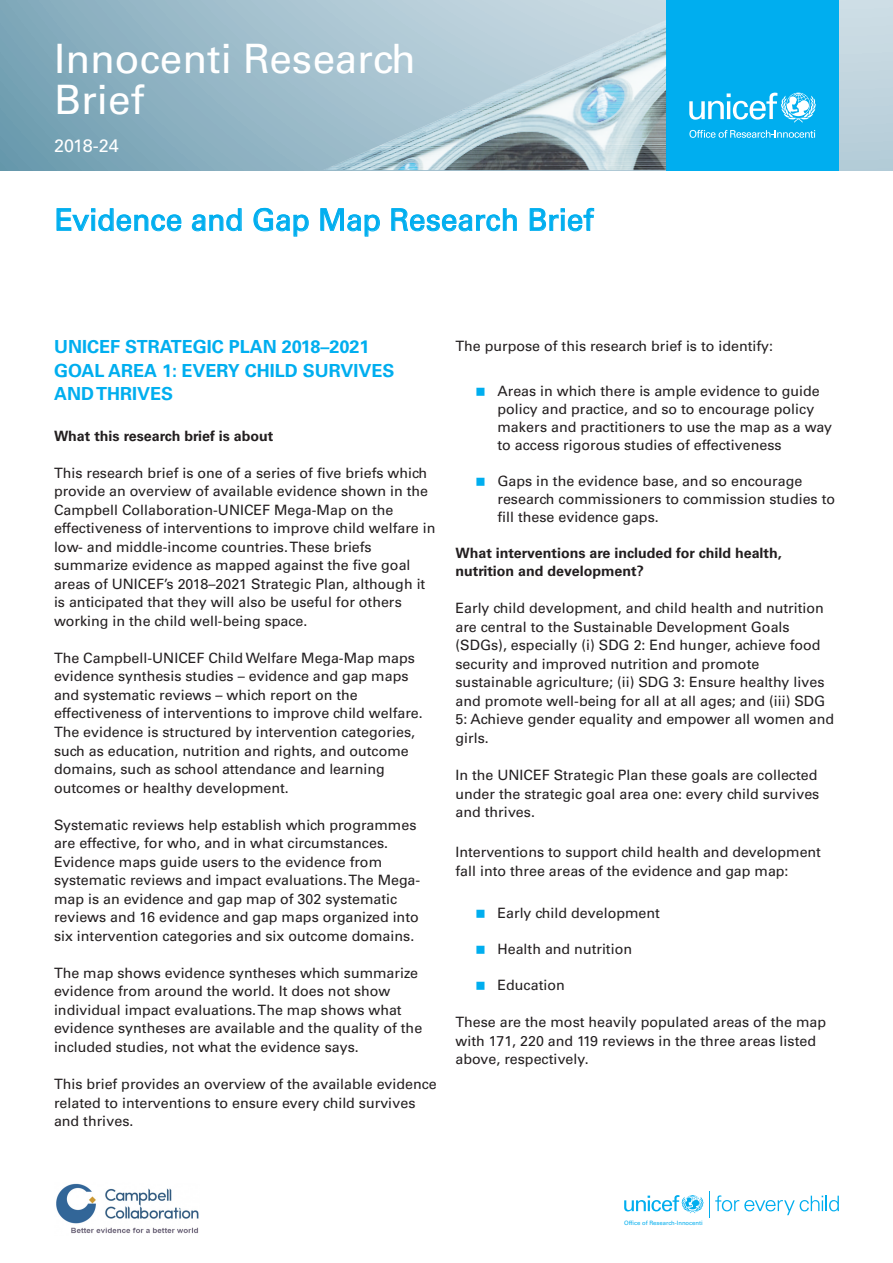
<style>
.page{position:relative;width:893px;height:1263px;background:#fff}
.page>*{position:absolute;margin:0;border:0;box-sizing:border-box;transform-origin:0 0}
.t1{font:40.5px/40.5px "Univers LT Std";color:#fff}
.t2{font:30px "Univers LT Std";letter-spacing:-.005em;color:#00aeef}
.Body{font:700 18px/23.4px "Univers LT Std";color:#00aeef}
.t3{font:18px "Univers LT Std";letter-spacing:-.005em;color:#fff}
.Body-2{font:14.25px/18.5px "Univers LT Std";color:#231f20}
.Body-3{font:700 14.25px/18.6px "Univers LT Std";color:#231f20}
.t4{font:6px "Univers LT Std";color:#00aeef}
</style>
<div class="page">
<svg style="left:0;top:0;width:893px;height:170px;background:#93b5c4"></svg>
<div style="left:666px;top:0;width:173px;height:170px;background:#00aeef"></div>
<svg style="left:689px;top:130px;width:126px;height:8px"></svg>
<svg style="left:689px;top:93px;width:127px;height:30px"></svg>
<img style="left:315px;top:0;width:351px;height:170px">
<svg style="left:56px;top:208px;width:126px;height:24px"></svg>
<svg style="left:192px;top:208px;width:50px;height:24px"></svg>
<svg style="left:253px;top:207px;width:56px;height:30px"></svg>
<svg style="left:320px;top:208px;width:60px;height:29px"></svg>
<svg style="left:391px;top:208px;width:126px;height:24px"></svg>
<svg style="left:529px;top:208px;width:66px;height:24px"></svg>
<svg style="left:624px;top:1195px;width:79px;height:18px"></svg>
<svg style="left:709px;top:1191px;width:130px;height:27px"></svg>
<img style="left:56px;top:1183px;width:143px;height:51px">
<p class="t1" style="left:54px;top:39px;width:363px">Innocenti Research<br>Brief</p>
<p class="t3" style="left:54px;top:135px;width:66px">2018-24</p>
<p class="t2" style="left:55px;top:202px;width:540px">Evidence and Gap Map Research Brief</p>
<p class="Body" style="left:54px;top:335px;width:342px">UNICEF STRATEGIC PLAN 2018–2021<br>GOAL AREA 1: EVERY CHILD SURVIVES<br>AND THRIVES</p>
<p class="Body-3" style="left:54px;top:426px;width:221px">What this research brief is about</p>
<p class="Body-2" style="left:54px;top:463px;width:383px">This research brief is one of a series of five briefs which provide an overview of available evidence shown in the Campbell Collaboration-UNICEF Mega-Map on the effectiveness of interventions to improve child welfare in low- and middle-income countries. These briefs summarize evidence as mapped against the five goal areas of UNICEF’s 2018–2021 Strategic Plan, although it is anticipated that they will also be useful for others working in the child well-being space.</p>
<p class="Body-2" style="left:54px;top:649px;width:370px">The Campbell-UNICEF Child Welfare Mega-Map maps evidence synthesis studies – evidence and gap maps and systematic reviews – which report on the effectiveness of interventions to improve child welfare.<br>The evidence is structured by intervention categories, such as education, nutrition and rights, and outcome domains, such as school attendance and learning outcomes or healthy development.</p>
<p class="Body-2" style="left:54px;top:815px;width:368px">Systematic reviews help establish which programmes are effective, for who, and in what circumstances.<br>Evidence maps guide users to the evidence from systematic reviews and impact evaluations. The Mega&shy;map is an evidence and gap map of 302 systematic reviews and 16 evidence and gap maps organized into six intervention categories and six outcome domains.</p>
<p class="Body-2" style="left:54px;top:964px;width:370px">The map shows evidence syntheses which summarize evidence from around the world. It does not show individual impact evaluations. The map shows what evidence syntheses are available and the quality of the included studies, not what the evidence says.</p>
<p class="Body-2" style="left:54px;top:1075px;width:384px">This brief provides an overview of the available evidence related to interventions to ensure every child survives and thrives.</p>
<p class="Body-2" style="left:455px;top:336px;width:319px">The purpose of this research brief is to identify:</p>
<p class="Body-2" style="left:497px;top:382px;width:336px;line-height:18px">Areas in which there is ample evidence to guide policy and practice, and so to encourage policy makers and practitioners to use the map as a way to access rigorous studies of effectiveness</p>
<p class="Body-2" style="left:497px;top:472px;width:339px;line-height:18px">Gaps in the evidence base, and so encourage research commissioners to commission studies to fill these evidence gaps.</p>
<p class="Body-3" style="left:455px;top:543px;width:328px">What interventions are included for child health, nutrition and development?</p>
<p class="Body-2" style="left:455px;top:599px;width:380px">Early child development, and child health and nutrition are central to the Sustainable Development Goals (SDGs), especially (i) SDG 2: End hunger, achieve food security and improved nutrition and promote sustainable agriculture; (ii) SDG 3: Ensure healthy lives and promote well-being for all at all ages; and (iii) SDG 5: Achieve gender equality and empower all women and girls.</p>
<p class="Body-2" style="left:455px;top:766px;width:365px">In the UNICEF Strategic Plan these goals are collected under the strategic goal area one: every child survives and thrives.</p>
<p class="Body-2" style="left:455px;top:843px;width:367px">Interventions to support child health and development fall into three areas of the evidence and gap map:</p>
<p class="Body-2" style="left:497px;top:904px;width:164px">Early child development</p>
<p class="Body-2" style="left:497px;top:940px;width:136px">Health and nutrition</p>
<p class="Body-2" style="left:497px;top:976px;width:69px">Education</p>
<p class="Body-2" style="left:455px;top:1013px;width:372px">These are the most heavily populated areas of the map with 171, 220 and 119 reviews in the three areas listed above, respectively.</p>
<p class="t4" style="left:624px;top:1219px;width:80px">Office of Research-Innocenti</p>
</div>
